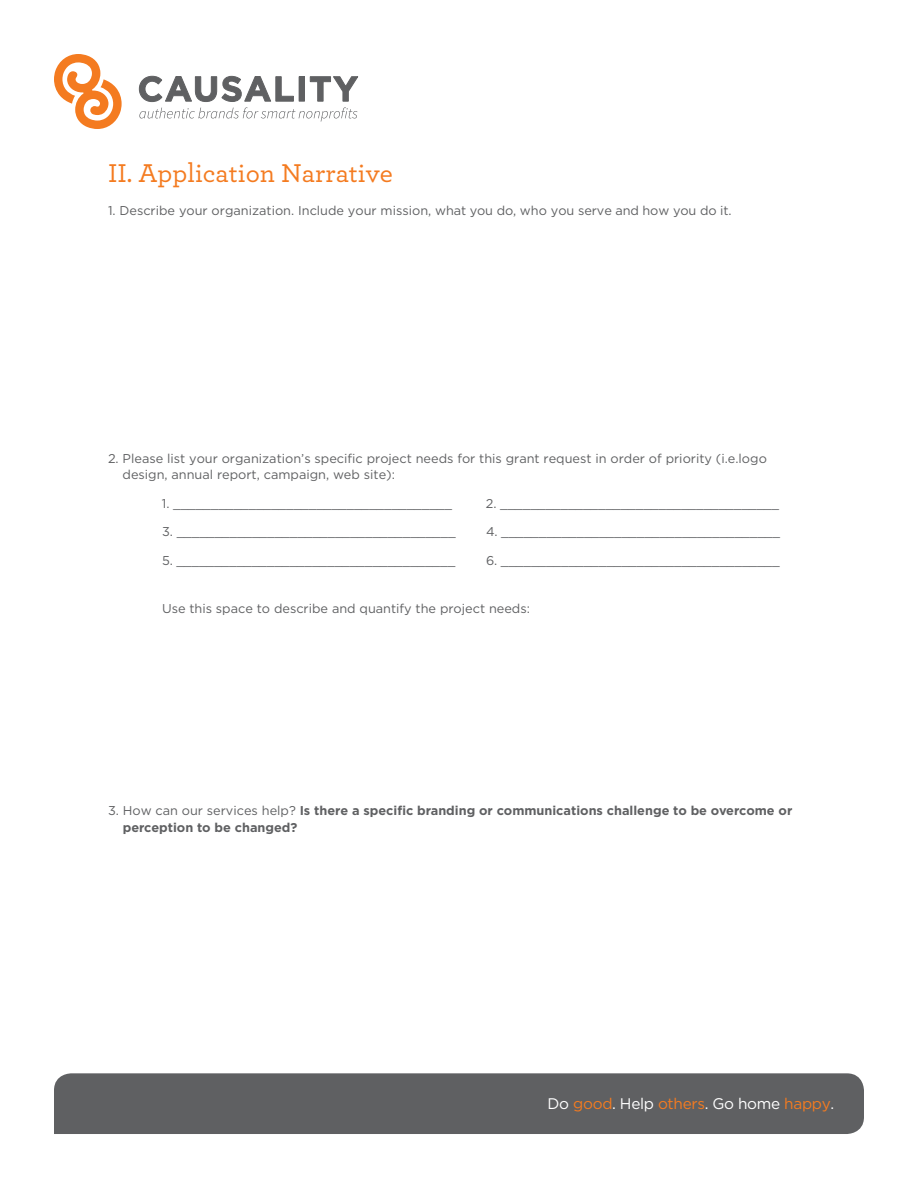
<style>
.page{position:relative;width:918px;height:1188px;background:#fff}
.page>*{position:absolute;margin:0;border:0;box-sizing:border-box;transform-origin:0 0}
.t1{font:500 27px "Archer";color:#f47b20}
.t2{font:15.3px "Gotham";letter-spacing:-.02em;color:#fff}
.t3{font:12.75px/16.5px "Gotham";color:#5f6062}
.t4{font:700 12.75px/16.5px "Gotham";color:#5f6062}
.s1{font-weight:400}
.s2{color:#f47b20}
</style>
<div class="page">
<svg style="left:54px;top:54px;width:68px;height:75px"></svg>
<svg style="left:139px;top:76px;width:220px;height:46px"></svg>
<div style="left:54px;top:1073px;width:810px;height:61px;background:#5f6062"></div>
<h1 class="t1" style="left:108px;top:154px;width:286px">II. Application Narrative</h1>
<p class="t3" style="left:108px;top:202px;width:625px">1. Describe your organization. Include your mission, what you do, who you serve and how you do it.</p>
<p class="t3" style="left:123px;top:450px;width:646px;text-indent:-15px">2. Please list your organization’s specific project needs for this grant request in order of priority (i.e.logo design, annual report, campaign, web site):</p>
<p class="t3" style="left:162px;top:495px;width:292px">1. _____________________________________</p>
<p class="t3" style="left:486px;top:495px;width:295px">2. _____________________________________</p>
<p class="t3" style="left:162px;top:523px;width:295px">3. _____________________________________</p>
<p class="t3" style="left:486px;top:523px;width:296px">4. _____________________________________</p>
<p class="t3" style="left:162px;top:552px;width:295px">5. _____________________________________</p>
<p class="t3" style="left:486px;top:552px;width:295px">6. _____________________________________</p>
<p class="t3" style="left:162px;top:600px;width:370px">Use this space to describe and quantify the project needs:</p>
<p class="t4" style="left:123px;top:802px;width:671px;text-indent:-15px"><span class="s1">3. How can our services help?</span> Is there a specific branding or communications challenge to be overcome or perception to be changed?</p>
<p class="t2" style="left:548px;top:1094px;width:288px">Do <span class="s2">good</span>. Help <span class="s2">others</span>. Go home <span class="s2">happy</span>.</p>
</div>
